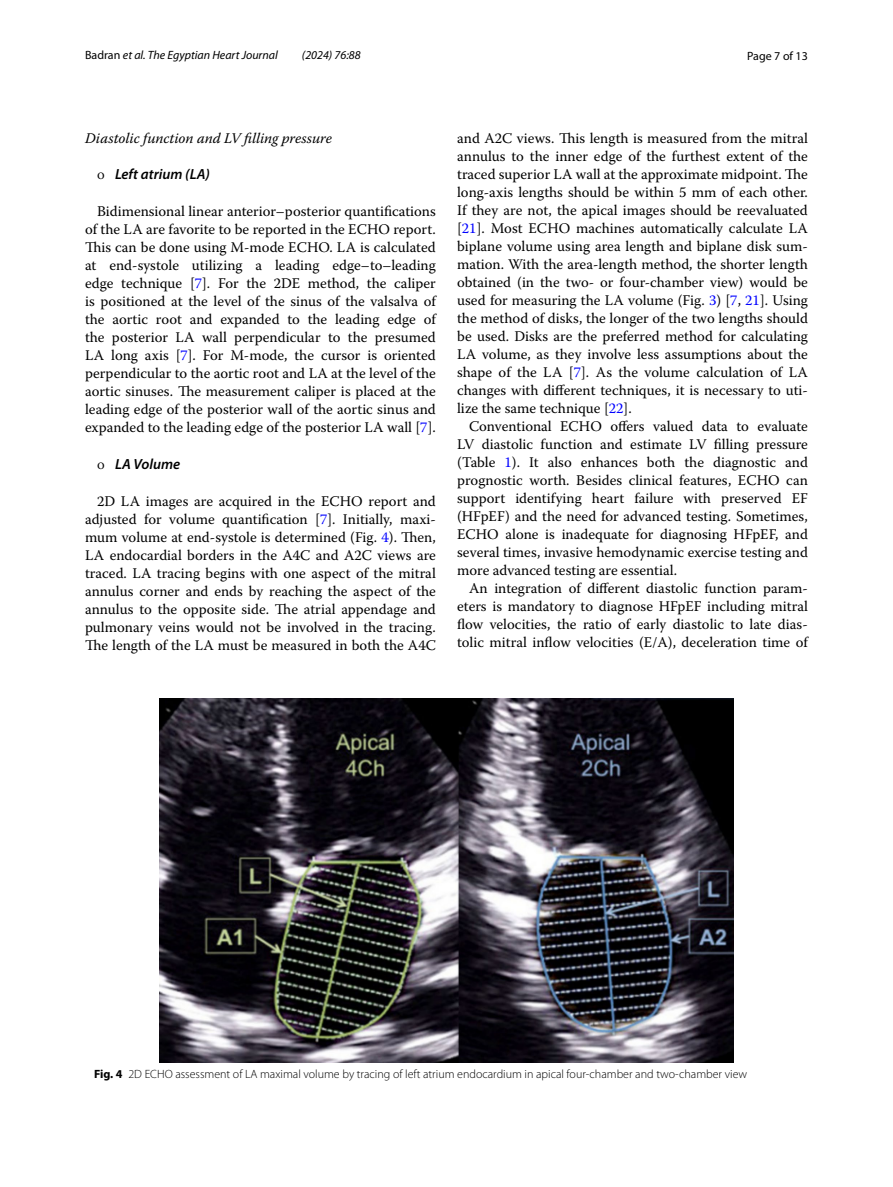
<style>
.page{position:relative;width:893px;height:1187px;background:#fff}
.page>*{position:absolute;margin:0;border:0;box-sizing:border-box;transform-origin:0 0}
.t1{font:14.7px/18px "Warnock Pro";color:#000;text-align:justify}
.t2{font:italic 14.7px "Warnock Pro";color:#000}
.t3{font:italic 600 14.7px "Myriad Pro";color:#000}
.t4{font:300 12px "Myriad Pro";color:#000}
.t5{font:italic 12px "Myriad Pro";color:#000}
.t6{font:12px "Myriad Pro";color:#000}
.s1{font-style:normal}
.s2{font-family:"Warnock Pro";font-weight:300;font-style:normal}
.s3{color:#00f}
.s4{font-weight:700}
</style>
<div class="page">
<img style="left:159px;top:698px;width:575px;height:364px">
<p class="t5" style="left:85px;top:48px;width:194px"><span class="s1">Badran</span> et al. The Egyptian Heart Journal</p>
<p class="t5" style="left:302px;top:48px;width:60px">(2024) 76:88</p>
<p class="t6" style="left:747px;top:48px;width:62px">Page 7 of 13</p>
<p class="t2" style="left:85px;top:129px;width:248px">Diastolic function and LV filling pressure</p>
<p class="t3" style="left:97px;top:165px;width:114px"><span class="s2">o</span> Left atrium (LA)</p>
<p class="t1" style="left:85px;top:202px;width:352px;text-indent:12px">Bidimensional linear anterior–posterior quantifications of the LA are favorite to be reported in the ECHO report.<br>This can be done using M-mode ECHO. LA is calculated at end-systole utilizing a leading edge–to–leading edge technique [<span class="s3">7</span>]. For the 2DE method, the caliper is positioned at the level of the sinus of the valsalva of the aortic root and expanded to the leading edge of the posterior LA wall perpendicular to the presumed LA long axis [<span class="s3">7</span>]. For M-mode, the cursor is oriented perpendicular to the aortic root and LA at the level of the aortic sinuses. The measurement caliper is placed at the leading edge of the posterior wall of the aortic sinus and expanded to the leading edge of the posterior LA wall [<span class="s3">7</span>].</p>
<p class="t3" style="left:97px;top:454px;width:85px"><span class="s2">o</span> LA Volume</p>
<p class="t1" style="left:85px;top:491px;width:352px;text-indent:12px">2D LA images are acquired in the ECHO report and adjusted for volume quantification [<span class="s3">7</span>]. Initially, maxi&shy;mum volume at end-systole is determined (Fig. <span class="s3">4</span>). Then, LA endocardial borders in the A4C and A2C views are traced. LA tracing begins with one aspect of the mitral annulus corner and ends by reaching the aspect of the annulus to the opposite side. The atrial appendage and pulmonary veins would not be involved in the tracing.<br>The length of the LA must be measured in both the A4C</p>
<p class="t1" style="left:457px;top:128px;width:352px">and A2C views. This length is measured from the mitral annulus to the inner edge of the furthest extent of the traced superior LA wall at the approximate midpoint. The long-axis lengths should be within 5 mm of each other.<br>If they are not, the apical images should be reevaluated [<span class="s3">21</span>]. Most ECHO machines automatically calculate LA biplane volume using area length and biplane disk sum&shy;mation. With the area-length method, the shorter length obtained (in the two- or four-chamber view) would be used for measuring the LA volume (Fig. <span class="s3">3</span>) [<span class="s3">7</span>, <span class="s3">21</span>]. Using the method of disks, the longer of the two lengths should be used. Disks are the preferred method for calculating LA volume, as they involve less assumptions about the shape of the LA [<span class="s3">7</span>]. As the volume calculation of LA changes with different techniques, it is necessary to uti&shy;lize the same technique [<span class="s3">22</span>].</p>
<p class="t1" style="left:457px;top:416px;width:352px;text-indent:12px">Conventional ECHO offers valued data to evaluate LV diastolic function and estimate LV filling pressure (Table <span class="s3">1</span>). It also enhances both the diagnostic and prognostic worth. Besides clinical features, ECHO can support identifying heart failure with preserved EF (HFpEF) and the need for advanced testing. Sometimes, ECHO alone is inadequate for diagnosing HFpEF, and several times, invasive hemodynamic exercise testing and more advanced testing are essential.</p>
<p class="t1" style="left:457px;top:578px;width:352px;text-indent:12px">An integration of different diastolic function param&shy;eters is mandatory to diagnose HFpEF including mitral flow velocities, the ratio of early diastolic to late dias&shy;tolic mitral inflow velocities (E/A), deceleration time of</p>
<p class="t4" style="left:94px;top:1066px;width:655px"><span class="s4">Fig. 4</span> 2D ECHO assessment of LA maximal volume by tracing of left atrium endocardium in apical four-chamber and two-chamber view</p>
</div>
